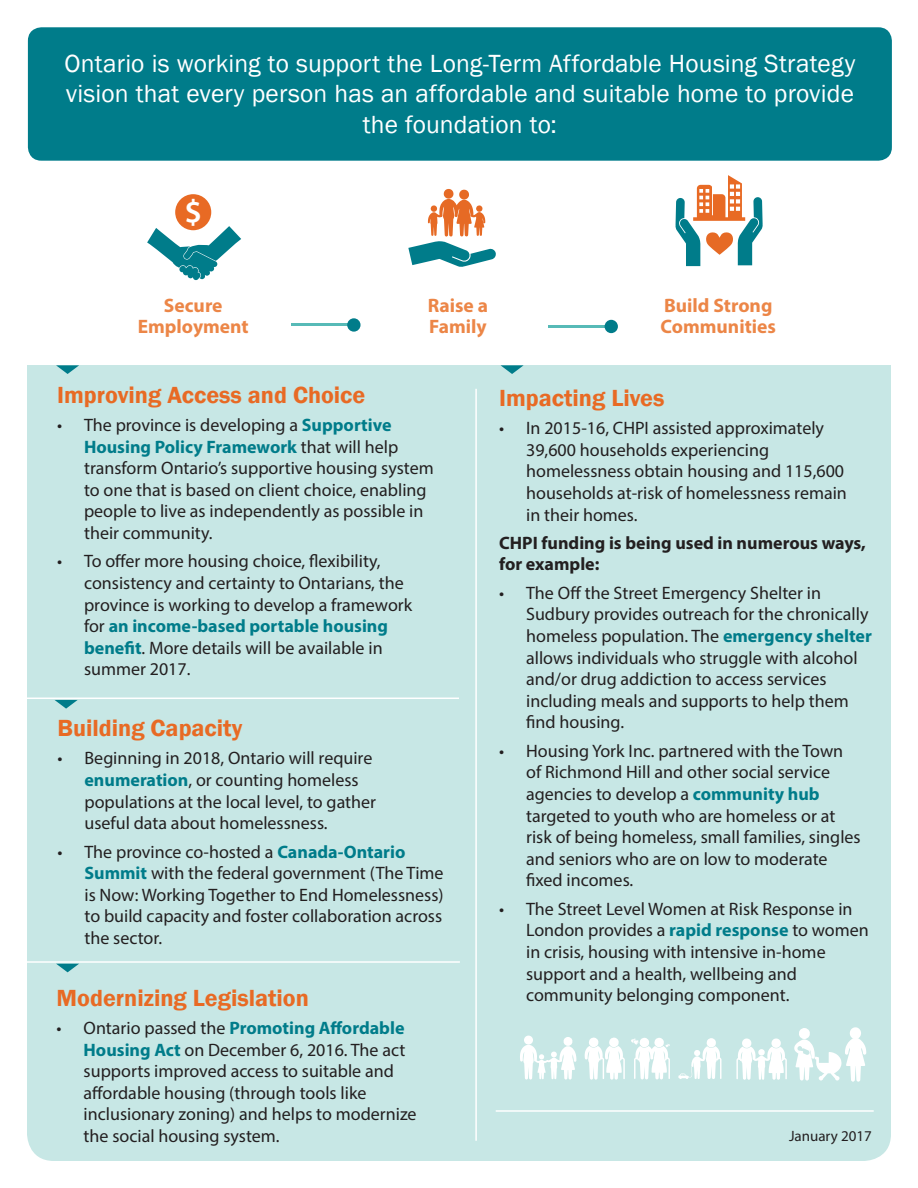
<style>
.page{position:relative;width:918px;height:1188px;background:#fff}
.page>*{position:absolute;margin:0;border:0;box-sizing:border-box;transform-origin:0 0}
.t1{font:600 33px "Myriad Pro";color:#fff}
.t2{font:25.5px/30.6px "Franklin Gothic";letter-spacing:.005em;color:#fff;text-align:center}
.bullet{font:600 24px "Franklin Gothic";color:#e86a24}
.t3{font:700 19.5px/21px "Myriad Pro";color:#ec8647}
.t4{font:18px/21.6px "Myriad Pro";color:#231f20}
.t5{font:700 18px/21.6px "Myriad Pro";color:#231f20}
.t6{font:15px "Myriad Pro";color:#231f20}
.s1{font-weight:700;color:#007c8a}
</style>
<div class="page">
<div style="left:27px;top:365px;width:864px;height:796px;background:#c7e7e5"></div>
<hr style="left:475px;top:389px;width:2px;height:752px;background:#fff">
<svg style="left:55px;top:700px;width:23px;height:9px"></svg>
<hr style="left:27px;top:698px;width:432px;height:1px;background:#fff">
<svg style="left:501px;top:365px;width:23px;height:9px"></svg>
<svg style="left:585px;top:1037px;width:40px;height:43px"></svg>
<svg style="left:736px;top:1038px;width:51px;height:42px"></svg>
<div style="left:524px;top:1036px;width:9px;height:9px;background:#fff;border-radius:50%"></div>
<svg style="left:520px;top:1037px;width:56px;height:43px"></svg>
<svg style="left:631px;top:1038px;width:39px;height:42px"></svg>
<svg style="left:678px;top:1038px;width:43px;height:41px"></svg>
<svg style="left:56px;top:365px;width:23px;height:9px"></svg>
<div style="left:28px;top:27px;width:864px;height:134px;background:#007c8a;border-radius:14px"></div>
<svg style="left:675px;top:175px;width:88px;height:91px"></svg>
<svg style="left:408px;top:189px;width:88px;height:78px"></svg>
<hr style="left:291px;top:324px;width:60px;height:2px;background:#57bab7">
<div style="left:347px;top:318px;width:14px;height:14px;background:#007c8a;border-radius:50%"></div>
<hr style="left:548px;top:325px;width:60px;height:3px;background:#57bab7">
<div style="left:605px;top:320px;width:13px;height:13px;background:#007c8a;border-radius:50%"></div>
<svg style="left:56px;top:964px;width:23px;height:8px"></svg>
<hr style="left:27px;top:961px;width:433px;height:2px;background:#fff">
<hr style="left:496px;top:1110px;width:378px;height:2px;background:#fff">
<svg style="left:794px;top:1027px;width:72px;height:55px"></svg>
<div style="left:175px;top:194px;width:36px;height:36px;background:#e86a24;border-radius:50%"></div>
<svg style="left:147px;top:226px;width:94px;height:54px"></svg>
<p class="t2" style="left:65px;top:49px;width:792px">Ontario is working to support the Long-Term Affordable Housing Strategy vision that every person has an affordable and suitable home to provide the foundation to:</p>
<p class="t1" style="left:185px;top:191px;width:19px">$</p>
<p class="t3" style="left:138px;top:294px;width:113px;text-align:center">Secure<br>Employment</p>
<p class="t3" style="left:428px;top:294px;width:62px">Raise a<br>Family</p>
<p class="t3" style="left:661px;top:294px;width:117px">Build Strong<br>Communities</p>
<p class="bullet" style="left:57px;top:380px;width:310px">Improving Access and Choice</p>
<p class="t4" style="left:84px;top:414px;width:351px;text-indent:-27px">• The province is developing a <span class="s1">Supportive Housing Policy Framework</span> that will help transform Ontario’s supportive housing system to one that is based on client choice, enabling people to live as independently as possible in their community.</p>
<p class="t4" style="left:84px;top:550px;width:330px;text-indent:-27px">• To offer more housing choice, flexibility, consistency and certainty to Ontarians, the province is working to develop a framework for <span class="s1">an income-based portable housing benefit</span>. More details will be available in summer 2017.</p>
<p class="bullet" style="left:57px;top:713px;width:186px">Building Capacity</p>
<p class="t4" style="left:84px;top:747px;width:293px;text-indent:-27px">• Beginning in 2018, Ontario will require <span class="s1">enumeration</span>, or counting homeless populations at the local level, to gather useful data about homelessness.</p>
<p class="t4" style="left:84px;top:840px;width:361px;text-indent:-27px">• The province co-hosted a <span class="s1">Canada-Ontario Summit</span> with the federal government (The Time is Now: Working Together to End Homelessness) to build capacity and foster collaboration across the sector.</p>
<p class="bullet" style="left:57px;top:983px;width:254px">Modernizing Legislation</p>
<p class="t4" style="left:84px;top:1017px;width:335px;text-indent:-27px">• Ontario passed the <span class="s1">Promoting Affordable Housing Act</span> on December 6, 2016. The act supports improved access to suitable and affordable housing (through tools like inclusionary zoning) and helps to modernize the social housing system.</p>
<p class="bullet" style="left:499px;top:383px;width:167px">Impacting Lives</p>
<p class="t4" style="left:526px;top:417px;width:322px;text-indent:-27px">• In 2015-16, CHPI assisted approximately 39,600 households experiencing homelessness obtain housing and 115,600 households at-risk of homelessness remain in their homes.</p>
<p class="t5" style="left:499px;top:531px;width:368px">CHPI funding is being used in numerous ways, for example:</p>
<p class="t4" style="left:526px;top:582px;width:347px;text-indent:-27px">• The Off the Street Emergency Shelter in Sudbury provides outreach for the chronically homeless population. The <span class="s1">emergency shelter </span>allows individuals who struggle with alcohol and/or drug addiction to access services including meals and supports to help them find housing.</p>
<p class="t4" style="left:526px;top:740px;width:336px;text-indent:-27px">• Housing York Inc. partnered with the Town of Richmond Hill and other social service agencies to develop a <span class="s1">community hub </span>targeted to youth who are homeless or at risk of being homeless, small families, singles and seniors who are on low to moderate fixed incomes.</p>
<p class="t4" style="left:526px;top:898px;width:344px;text-indent:-27px">• The Street Level Women at Risk Response in London provides a <span class="s1">rapid response</span> to women in crisis, housing with intensive in-home support and a health, wellbeing and community belonging component.</p>
<p class="t6" style="left:789px;top:1127px;width:84px">January 2017</p>
</div>
